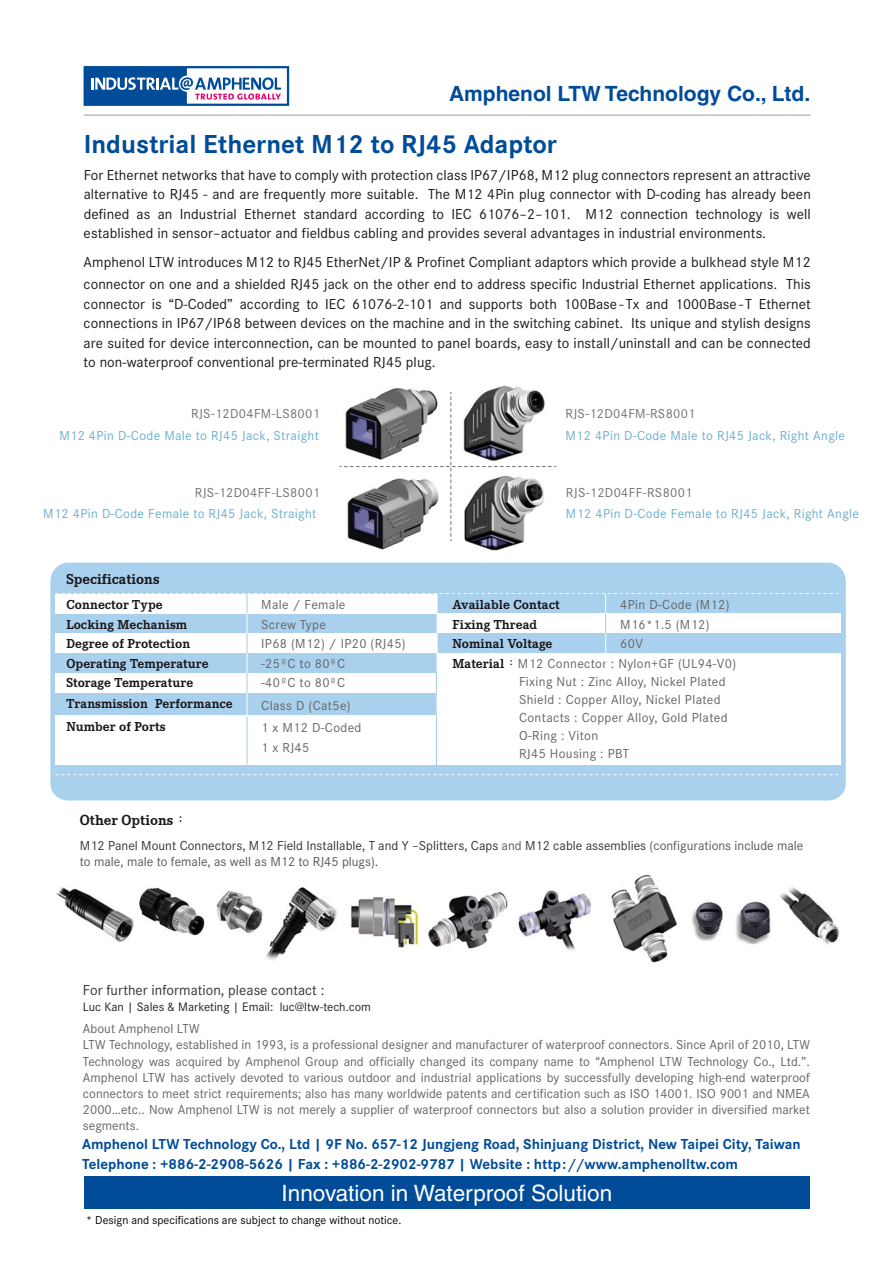
<style>
.page{position:relative;width:893px;height:1263px;background:#fff}
.page>*{position:absolute;margin:0;border:0;box-sizing:border-box;transform-origin:0 0}
.t1{font:700 27px "Corporate S";color:#004c98}
.t2{font:22.5px "Helvetica";color:#fff}
.t3{font:700 21px "Helvetica";color:#004c99}
.t4{font:15px/19.5px "Corporate S";letter-spacing:.005em;color:#1a171b;text-align:justify}
.t5{font:700 15px/19.5px "Corporate S";color:#004c98}
.t6{font:15px "Corporate S";color:#353435}
.t7{font:700 15px "Corporate E";color:#1a171b}
.t8{font:13.5px/16.2px "Corporate S";color:#646467}
.t9{font:13.5px/19.5px "Corporate S";letter-spacing:.025em;color:#646467}
.t10{font:700 13.5px/19.5px "Corporate E";letter-spacing:.005em;color:#1a171b}
.t11{font:13.5px/16.2px "Corporate S";color:#353435}
.t12{font:13.5px "Corporate S";letter-spacing:.025em;color:#6bafce}
.t13{font:13.5px "Corporate S";letter-spacing:.025em;color:#707172}
.t14{font:12.75px "Corporate S";color:#212121}
.t15{font:12px "Corporate S";color:#000}
.s1{font-family:"Corporate E";font-weight:700;color:#1a171b}
.s2{font-family:"Adobe Ming Std";font-weight:300;color:#1a171b}
.s3{font-family:"Adobe Ming Std";font-weight:300}
.s4{color:#57585a}
</style>
<div class="page">
<hr style="left:84px;top:114px;width:727px;height:2px;background:#bbbdbe">
<div style="left:84px;top:66px;width:205px;height:40px;border:2px solid #004c99"></div>
<svg style="left:85px;top:67px;width:196px;height:38px"></svg>
<div style="left:84px;top:1176px;width:726px;height:33px;background:#004c99"></div>
<div style="left:50px;top:563px;width:796px;height:237px;background:#a9d0ec;border-radius:18px"></div>
<div style="left:55px;top:673px;width:382px;height:20px;background:#fff"></div>
<div style="left:55px;top:716px;width:382px;height:49px;background:#fff"></div>
<div style="left:437px;top:653px;width:403px;height:112px;background:#fff"></div>
<svg style="left:55px;top:774px;width:784px;height:1px"></svg>
<hr style="left:247px;top:593px;width:1px;height:168px;background:#fff">
<svg style="left:247px;top:673px;width:1px;height:20px"></svg>
<svg style="left:56px;top:593px;width:784px;height:60px"></svg>
<hr style="left:247px;top:717px;width:1px;height:47px;background:#a3c8e3">
<svg style="left:436px;top:673px;width:1px;height:20px"></svg>
<hr style="left:436px;top:716px;width:1px;height:49px;background:#a3c8e3">
<img style="left:56px;top:874px;width:784px;height:89px">
<svg style="left:340px;top:392px;width:216px;height:149px"></svg>
<img style="left:343px;top:388px;width:99px;height:75px">
<img style="left:344px;top:473px;width:99px;height:77px">
<img style="left:456px;top:385px;width:95px;height:77px">
<img style="left:458px;top:473px;width:93px;height:78px">
<h3 class="t3" style="left:449px;top:81px;width:363px">Amphenol LTW Technology Co., Ltd.</h3>
<h1 class="t1" style="left:84px;top:123px;width:475px">Industrial Ethernet M12 to RJ45 Adaptor</h1>
<p class="t4" style="left:84px;top:164px;width:729px">For Ethernet networks that have to comply with protection class IP67/IP68, M12 plug connectors represent an attractive alternative to RJ45 - and are frequently more suitable. The M12 4Pin plug connector with D-coding has already been defined as an Industrial Ethernet standard according to IEC 61076–2–101. M12 connection technology is well established in sensor–actuator and fieldbus cabling and provides several advantages in industrial environments.</p>
<p class="t4" style="left:84px;top:250px;width:729px;line-height:22.5px">Amphenol LTW introduces M12 to RJ45 EtherNet/IP &amp; Profinet Compliant adaptors which provide a bulkhead style M12 connector on one and a shielded RJ45 jack on the other end to address specific Industrial Ethernet applications. This</p>
<p class="t4" style="left:84px;top:293px;width:729px">connector is “D-Coded” according to IEC 61076-2-101 and supports both 100Base- Tx and 1000Base- T Ethernet connections in IP67/IP68 between devices on the machine and in the switching cabinet. Its unique and stylish designs are suited for device interconnection, can be mounted to panel boards, easy to install/uninstall and can be connected to non-waterproof conventional pre-terminated RJ45 plug.</p>
<p class="t13" style="left:191px;top:403px;width:130px">RJS-12D04FM-LS8001</p>
<p class="t13" style="left:565px;top:403px;width:131px">RJS-12D04FM-RS8001</p>
<p class="t12" style="left:59px;top:426px;width:261px">M12 4Pin D-Code Male to RJ45 Jack, Straight</p>
<p class="t12" style="left:565px;top:426px;width:281px">M12 4Pin D-Code Male to RJ45 Jack, Right Angle</p>
<p class="t13" style="left:195px;top:483px;width:127px">RJS-12D04FF-LS8001</p>
<p class="t13" style="left:566px;top:483px;width:128px">RJS-12D04FF-RS8001</p>
<p class="t12" style="left:43px;top:503px;width:275px">M12 4Pin D-Code Female to RJ45 Jack, Straight</p>
<p class="t12" style="left:566px;top:503px;width:295px">M12 4Pin D-Code Female to RJ45 Jack, Right Angle</p>
<p class="t7" style="left:66px;top:568px;width:94px">Specifications</p>
<p class="t10" style="left:66px;top:594px;width:144px">Connector Type<br>Locking Mechanism<br>Degree of Protection<br>Operating Temperature<br>Storage Temperature</p>
<p class="t10" style="left:66px;top:692px;width:168px;line-height:22.5px">Transmission Performance<br>Number of Ports</p>
<p class="t9" style="left:261px;top:594px;width:146px">Male / Female<br>Screw Type<br>IP68 (M12) / IP20 (RJ45) -25ºC to 80ºC<br>-40ºC to 80ºC</p>
<p class="t9" style="left:261px;top:693px;width:102px;line-height:22.5px">Class D (Cat5e)<br>1 x M12 D-Coded</p>
<p class="t8" style="left:261px;top:738px;width:50px">1 x RJ45</p>
<p class="t9" style="left:620px;top:594px;width:111px">4Pin D-Code (M12)<br>M16*1.5 (M12)<br>60V</p>
<p class="t10" style="left:452px;top:594px;width:109px">Available Contact<br>Fixing Thread<br>Nominal Voltage</p>
<p class="t9" style="left:519px;top:653px;width:219px;line-height:18px;text-indent:-66px"><span class="s1">Material</span><span class="s2">：</span>M12 Connector : Nylon+GF (UL94-V0)<br>Fixing Nut : Zinc Alloy, Nickel Plated<br>Shield : Copper Alloy, Nickel Plated<br>Contacts : Copper Alloy, Gold Plated<br>O-Ring : Viton<br>RJ45 Housing : PBT</p>
<p class="t7" style="left:80px;top:809px;width:110px">Other Options<span class="s3">：</span></p>
<p class="t11" style="left:80px;top:837px;width:725px">M12 Panel Mount Connectors, M12 Field Installable, T and Y –Splitters, Caps <span class="s4">and</span> M12 cable assemblies <span class="s4">(configurations include male to male, male to female, as well as M12 to RJ45 plugs)</span>.</p>
<p class="t6" style="left:83px;top:979px;width:243px">For further information, please contact :</p>
<p class="t14" style="left:83px;top:998px;width:290px">Luc Kan | Sales &amp; Marketing | Email: luc@ltw-tech.com</p>
<p class="t8" style="left:83px;top:1020px;width:729px">About Amphenol LTW<br>LTW Technology, established in 1993, is a professional designer and manufacturer of waterproof connectors. Since April of 2010, LTW Technology was acquired by Amphenol Group and officially changed its company name to “Amphenol LTW Technology Co., Ltd.”.<br>Amphenol LTW has actively devoted to various outdoor and industrial applications by successfully developing high-end waterproof connectors to meet strict requirements; also has many worldwide patents and certification such as ISO 14001. ISO 9001 and NMEA 2000…etc.. Now Amphenol LTW is not merely a supplier of waterproof connectors but also a solution provider in diversified market segments.</p>
<p class="t5" style="left:82px;top:1133px;width:720px">Amphenol LTW Technology Co., Ltd | 9F No. 657-12 Jungjeng Road, Shinjuang District, New Taipei City, Taiwan<br>Telephone : +886-2-2908-5626 | Fax : +886-2-2902-9787 | Website : http://www.amphenolltw.com</p>
<h2 class="t2" style="left:282px;top:1180px;width:332px">Innovation in Waterproof Solution</h2>
<p class="t15" style="left:86px;top:1211px;width:317px">* Design and specifications are subject to change without notice.</p>
</div>
